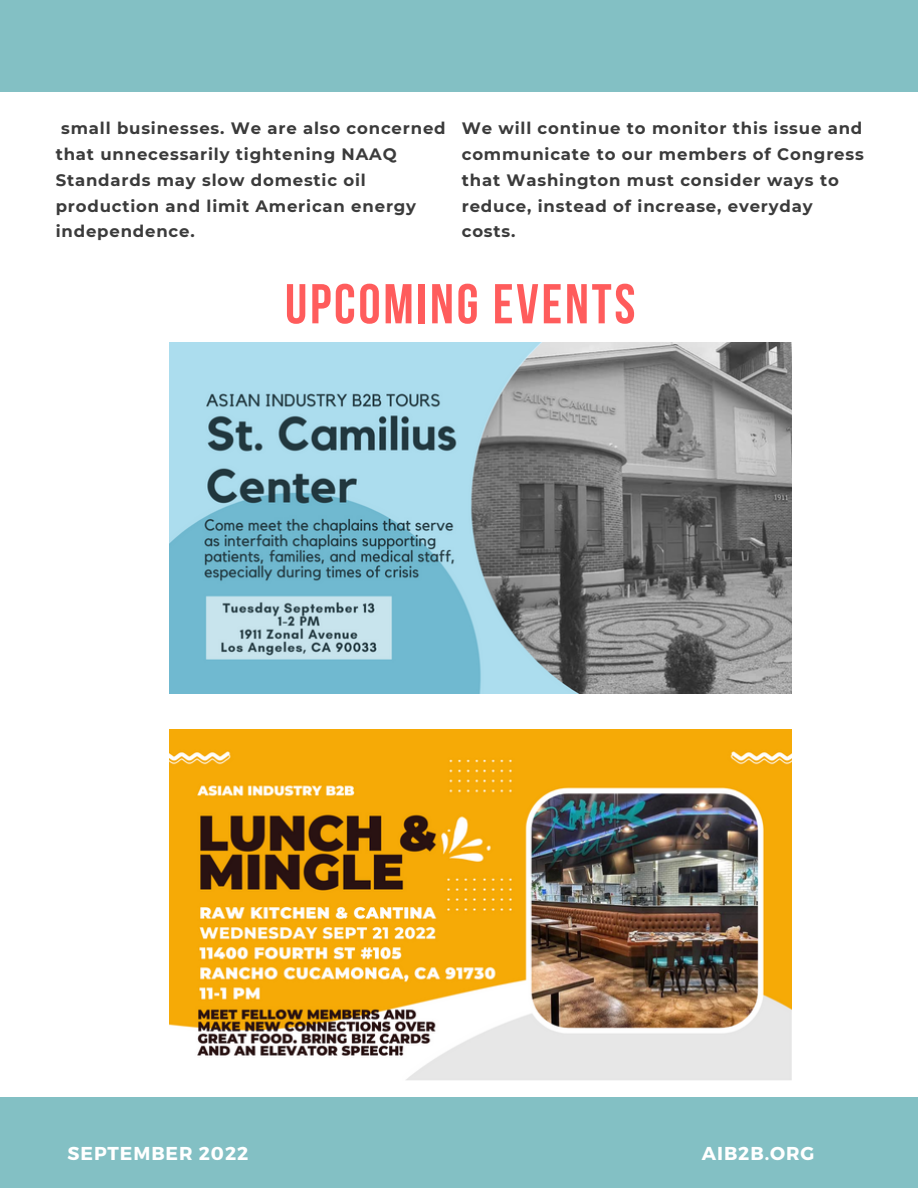
<style>
.page{position:relative;width:918px;height:1188px;background:#83c0c4}
.page>*{position:absolute;margin:0;border:0;box-sizing:border-box;transform-origin:0 0}
.t1{font:700 55.95px "Bebas Neue";letter-spacing:.05em;color:#ff5c5c}
.t2{font:700 18.6px "Montserrat";letter-spacing:.05em;color:#fff}
.t3{font:700 16.5px/25.8px "Montserrat";letter-spacing:.05em;color:#3b3b3b}
</style>
<div class="page">
<div style="left:0;top:92px;width:918px;height:1004px;background:#fff"></div>
<img style="left:169px;top:342px;width:622px;height:351px">
<img style="left:169px;top:730px;width:622px;height:350px">
<p class="t3" style="left:56px;top:115px;width:391px;text-indent:5px">small businesses. We are also concerned that unnecessarily tightening NAAQ<br>Standards may slow domestic oil production and limit American energy independence.</p>
<p class="t3" style="left:462px;top:115px;width:404px">We will continue to monitor this issue and communicate to our members of Congress that Washington must consider ways to reduce, instead of increase, everyday costs.</p>
<h1 class="t1" style="left:285px;top:281px;width:352px">UPCOMING EVENTS</h1>
<p class="t2" style="left:68px;top:1141px;width:182px">SEPTEMBER 2022</p>
<p class="t2" style="left:702px;top:1141px;width:114px">AIB2B.ORG</p>
</div>
